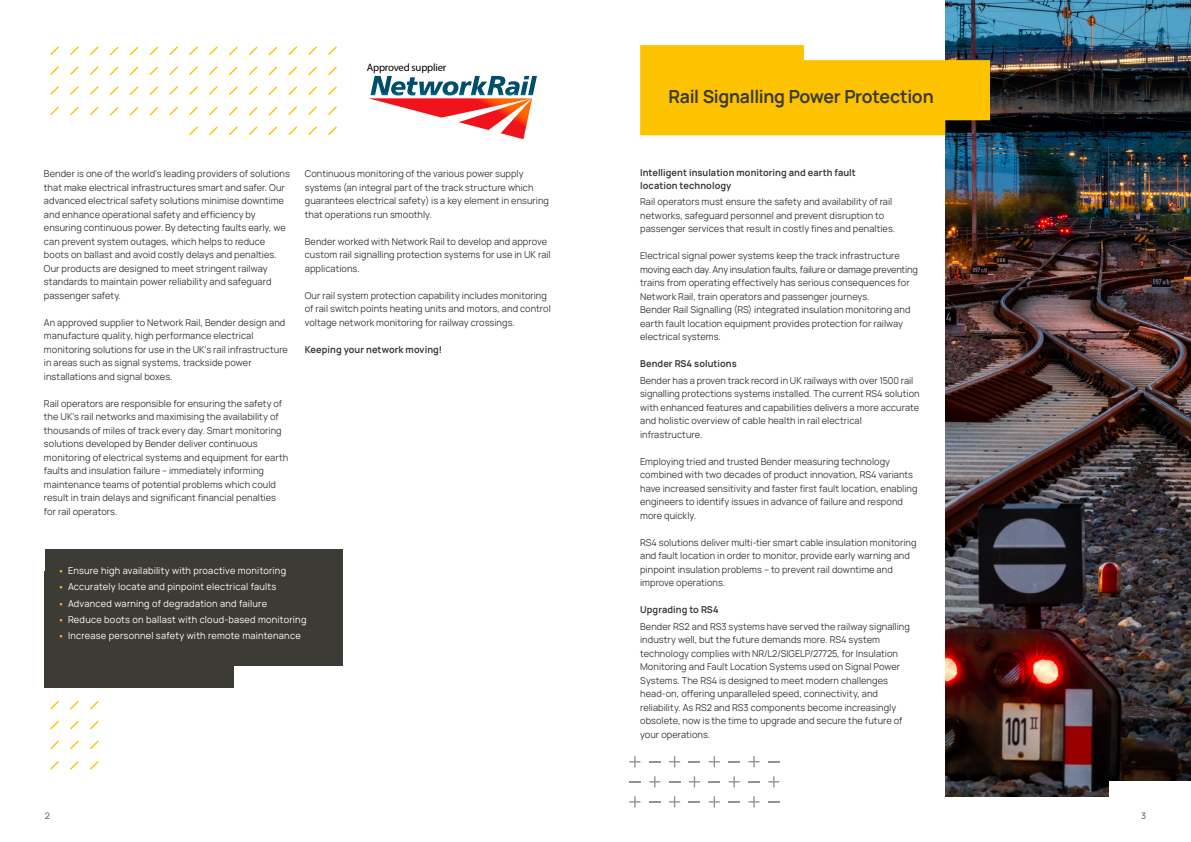
<style>
.page{position:relative;width:1191px;height:842px;background:#fff}
.page>*{position:absolute;margin:0;border:0;box-sizing:border-box;transform-origin:0 0}
.t1{font:700 18px "Manrope";letter-spacing:-.02em;color:#3c3b35}
.t2{font:10.7px "Myriad Pro";letter-spacing:-.02em;color:#000}
.t3{font:9.5px/13.5px "Manrope";letter-spacing:.005em;color:#3c3b35}
.t4{font:9.5px/16.3px "Manrope";letter-spacing:.025em;color:#fff}
.t5{font:700 9.5px/13.5px "Manrope";letter-spacing:.005em;color:#3c3b35}
.t6{font:500 9px "Manrope";color:#6a6962}
</style>
<div class="page">
<svg style="left:669px;top:756px;width:11px;height:11px"></svg>
<svg style="left:629px;top:756px;width:11px;height:11px"></svg>
<svg style="left:649px;top:776px;width:11px;height:11px"></svg>
<svg style="left:709px;top:756px;width:11px;height:11px"></svg>
<svg style="left:709px;top:796px;width:11px;height:11px"></svg>
<svg style="left:748px;top:796px;width:11px;height:11px"></svg>
<svg style="left:748px;top:756px;width:11px;height:11px"></svg>
<svg style="left:669px;top:796px;width:11px;height:11px"></svg>
<svg style="left:728px;top:776px;width:11px;height:11px"></svg>
<svg style="left:768px;top:776px;width:11px;height:11px"></svg>
<svg style="left:629px;top:796px;width:11px;height:11px"></svg>
<svg style="left:689px;top:776px;width:11px;height:11px"></svg>
<img style="left:945px;top:0;width:246px;height:797px">
<div style="left:1109px;top:782px;width:82px;height:60px;background:#fff"></div>
<svg style="left:640px;top:45px;width:350px;height:94px;background:#f2c11c"></svg>
<svg style="left:90px;top:701px;width:9px;height:9px"></svg>
<svg style="left:50px;top:701px;width:9px;height:9px"></svg>
<svg style="left:50px;top:740px;width:9px;height:9px"></svg>
<svg style="left:50px;top:761px;width:9px;height:9px"></svg>
<svg style="left:90px;top:740px;width:9px;height:9px"></svg>
<svg style="left:90px;top:761px;width:9px;height:9px"></svg>
<svg style="left:70px;top:721px;width:9px;height:8px"></svg>
<svg style="left:70px;top:701px;width:9px;height:9px"></svg>
<svg style="left:70px;top:740px;width:9px;height:9px"></svg>
<svg style="left:70px;top:761px;width:9px;height:9px"></svg>
<svg style="left:50px;top:721px;width:9px;height:8px"></svg>
<svg style="left:90px;top:721px;width:9px;height:8px"></svg>
<svg style="left:90px;top:46px;width:9px;height:9px"></svg>
<svg style="left:149px;top:47px;width:9px;height:8px"></svg>
<svg style="left:209px;top:46px;width:9px;height:9px"></svg>
<svg style="left:268px;top:47px;width:9px;height:8px"></svg>
<svg style="left:328px;top:46px;width:9px;height:9px"></svg>
<svg style="left:50px;top:46px;width:9px;height:9px"></svg>
<svg style="left:110px;top:47px;width:9px;height:8px"></svg>
<svg style="left:169px;top:46px;width:9px;height:9px"></svg>
<svg style="left:229px;top:47px;width:9px;height:8px"></svg>
<svg style="left:288px;top:46px;width:9px;height:9px"></svg>
<svg style="left:50px;top:86px;width:9px;height:9px"></svg>
<svg style="left:50px;top:106px;width:9px;height:9px"></svg>
<svg style="left:110px;top:86px;width:9px;height:9px"></svg>
<svg style="left:110px;top:107px;width:9px;height:9px"></svg>
<svg style="left:169px;top:86px;width:9px;height:9px"></svg>
<svg style="left:169px;top:106px;width:9px;height:9px"></svg>
<svg style="left:229px;top:86px;width:9px;height:9px"></svg>
<svg style="left:229px;top:107px;width:9px;height:9px"></svg>
<svg style="left:90px;top:86px;width:9px;height:9px"></svg>
<svg style="left:90px;top:106px;width:9px;height:9px"></svg>
<svg style="left:149px;top:86px;width:9px;height:9px"></svg>
<svg style="left:149px;top:107px;width:9px;height:9px"></svg>
<svg style="left:209px;top:86px;width:9px;height:9px"></svg>
<svg style="left:209px;top:106px;width:9px;height:9px"></svg>
<svg style="left:268px;top:86px;width:9px;height:9px"></svg>
<svg style="left:268px;top:107px;width:9px;height:9px"></svg>
<svg style="left:70px;top:66px;width:9px;height:9px"></svg>
<svg style="left:130px;top:67px;width:8px;height:8px"></svg>
<svg style="left:189px;top:66px;width:9px;height:9px"></svg>
<svg style="left:249px;top:67px;width:8px;height:8px"></svg>
<svg style="left:70px;top:46px;width:9px;height:9px"></svg>
<svg style="left:130px;top:47px;width:8px;height:8px"></svg>
<svg style="left:189px;top:46px;width:9px;height:9px"></svg>
<svg style="left:249px;top:47px;width:8px;height:8px"></svg>
<svg style="left:308px;top:46px;width:9px;height:9px"></svg>
<svg style="left:70px;top:86px;width:9px;height:9px"></svg>
<svg style="left:70px;top:106px;width:9px;height:9px"></svg>
<svg style="left:130px;top:86px;width:8px;height:9px"></svg>
<svg style="left:130px;top:107px;width:8px;height:9px"></svg>
<svg style="left:189px;top:86px;width:9px;height:9px"></svg>
<svg style="left:189px;top:106px;width:9px;height:9px"></svg>
<svg style="left:249px;top:86px;width:8px;height:9px"></svg>
<svg style="left:249px;top:107px;width:8px;height:9px"></svg>
<svg style="left:50px;top:66px;width:9px;height:9px"></svg>
<svg style="left:110px;top:67px;width:9px;height:8px"></svg>
<svg style="left:169px;top:66px;width:9px;height:9px"></svg>
<svg style="left:229px;top:67px;width:9px;height:8px"></svg>
<svg style="left:90px;top:66px;width:9px;height:9px"></svg>
<svg style="left:149px;top:67px;width:9px;height:8px"></svg>
<svg style="left:209px;top:66px;width:9px;height:9px"></svg>
<svg style="left:268px;top:67px;width:9px;height:8px"></svg>
<svg style="left:328px;top:67px;width:9px;height:8px"></svg>
<svg style="left:288px;top:67px;width:9px;height:8px"></svg>
<svg style="left:288px;top:106px;width:9px;height:9px"></svg>
<svg style="left:288px;top:126px;width:9px;height:9px"></svg>
<svg style="left:229px;top:126px;width:9px;height:9px"></svg>
<svg style="left:189px;top:126px;width:9px;height:9px"></svg>
<svg style="left:328px;top:106px;width:9px;height:9px"></svg>
<svg style="left:328px;top:126px;width:9px;height:9px"></svg>
<svg style="left:268px;top:126px;width:9px;height:9px"></svg>
<svg style="left:308px;top:86px;width:9px;height:9px"></svg>
<svg style="left:308px;top:67px;width:9px;height:8px"></svg>
<svg style="left:308px;top:106px;width:9px;height:9px"></svg>
<svg style="left:308px;top:126px;width:9px;height:9px"></svg>
<svg style="left:249px;top:126px;width:8px;height:9px"></svg>
<svg style="left:209px;top:126px;width:9px;height:9px"></svg>
<svg style="left:288px;top:86px;width:9px;height:9px"></svg>
<svg style="left:328px;top:86px;width:9px;height:9px"></svg>
<div style="left:45px;top:571px;width:189px;height:117px;background:#3c3b35"></div>
<div style="left:45px;top:549px;width:297px;height:116px;background:#3c3b35"></div>
<svg style="left:369px;top:75px;width:168px;height:64px"></svg>
<p class="t2" style="left:367px;top:61px;width:81px">Approved supplier</p>
<p class="t3" style="left:44px;top:167px;width:247px">Bender is one of the world’s leading providers of solutions that make electrical infrastructures smart and safer. Our advanced electrical safety solutions minimise downtime and enhance operational safety and efficiency by ensuring continuous power. By detecting faults early, we can prevent system outages, which helps to reduce boots on ballast and avoid costly delays and penalties.<br>Our products are designed to meet stringent railway standards to maintain power reliability and safeguard passenger safety.</p>
<p class="t3" style="left:44px;top:315px;width:245px">An approved supplier to Network Rail, Bender design and manufacture quality, high performance electrical monitoring solutions for use in the UK’s rail infrastructure in areas such as signal systems, trackside power installations and signal boxes.</p>
<p class="t3" style="left:44px;top:396px;width:246px">Rail operators are responsible for ensuring the safety of the UK’s rail networks and maximising the availability of thousands of miles of track every day. Smart monitoring solutions developed by Bender deliver continuous monitoring of electrical systems and equipment for earth faults and insulation failure – immediately informing maintenance teams of potential problems which could result in train delays and significant financial penalties for rail operators.</p>
<p class="t3" style="left:305px;top:167px;width:246px">Continuous monitoring of the various power supply systems (an integral part of the track structure which guarantees electrical safety) is a key element in ensuring that operations run smoothly.</p>
<p class="t3" style="left:305px;top:234px;width:247px">Bender worked with Network Rail to develop and approve custom rail signalling protection systems for use in UK rail applications.</p>
<p class="t3" style="left:305px;top:288px;width:247px">Our rail system protection capability includes monitoring of rail switch points heating units and motors, and control voltage network monitoring for railway crossings.</p>
<p class="t5" style="left:305px;top:342px;width:139px">Keeping your network moving!</p>
<p class="t4" style="left:68px;top:562px;width:240px">Ensure high availability with proactive monitoring Accurately locate and pinpoint electrical faults Advanced warning of degradation and failure<br>Reduce boots on ballast with cloud-based monitoring Increase personnel safety with remote maintenance</p>
<h1 class="t1" style="left:668px;top:84px;width:266px">Rail Signalling Power Protection</h1>
<p class="t5" style="left:640px;top:165px;width:217px">Intelligent insulation monitoring and earth fault location technology</p>
<p class="t3" style="left:640px;top:195px;width:256px">Rail operators must ensure the safety and availability of rail networks, safeguard personnel and prevent disruption to passenger services that result in costly fines and penalties.</p>
<p class="t3" style="left:640px;top:249px;width:279px">Electrical signal power systems keep the track infrastructure moving each day. Any insulation faults, failure or damage preventing trains from operating effectively has serious consequences for Network Rail, train operators and passenger journeys.<br>Bender Rail Signalling (RS) integrated insulation monitoring and earth fault location equipment provides protection for railway electrical systems.</p>
<p class="t5" style="left:640px;top:357px;width:98px">Bender RS4 solutions</p>
<p class="t3" style="left:640px;top:373px;width:281px">Bender has a proven track record in UK railways with over 1500 rail signalling protections systems installed. The current RS4 solution with enhanced features and capabilities delivers a more accurate and holistic overview of cable health in rail electrical infrastructure.</p>
<p class="t3" style="left:640px;top:454px;width:279px">Employing tried and trusted Bender measuring technology combined with two decades of product innovation, RS4 variants have increased sensitivity and faster first fault location, enabling engineers to identify issues in advance of failure and respond more quickly.</p>
<p class="t3" style="left:640px;top:535px;width:278px">RS4 solutions deliver multi-tier smart cable insulation monitoring and fault location in order to monitor, provide early warning and pinpoint insulation problems – to prevent rail downtime and improve operations.</p>
<p class="t5" style="left:640px;top:603px;width:80px">Upgrading to RS4</p>
<p class="t3" style="left:640px;top:619px;width:271px">Bender RS2 and RS3 systems have served the railway signalling industry well, but the future demands more. RS4 system technology complies with NR/L2/SIGELP/27725, for Insulation Monitoring and Fault Location Systems used on Signal Power Systems. The RS4 is designed to meet modern challenges head-on, offering unparalleled speed, connectivity, and reliability. As RS2 and RS3 components become increasingly obsolete, now is the time to upgrade and secure the future of your operations.</p>
<p class="t6" style="left:45px;top:809px;width:7px">2</p>
<p class="t6" style="left:1141px;top:809px;width:7px">3</p>
</div>
